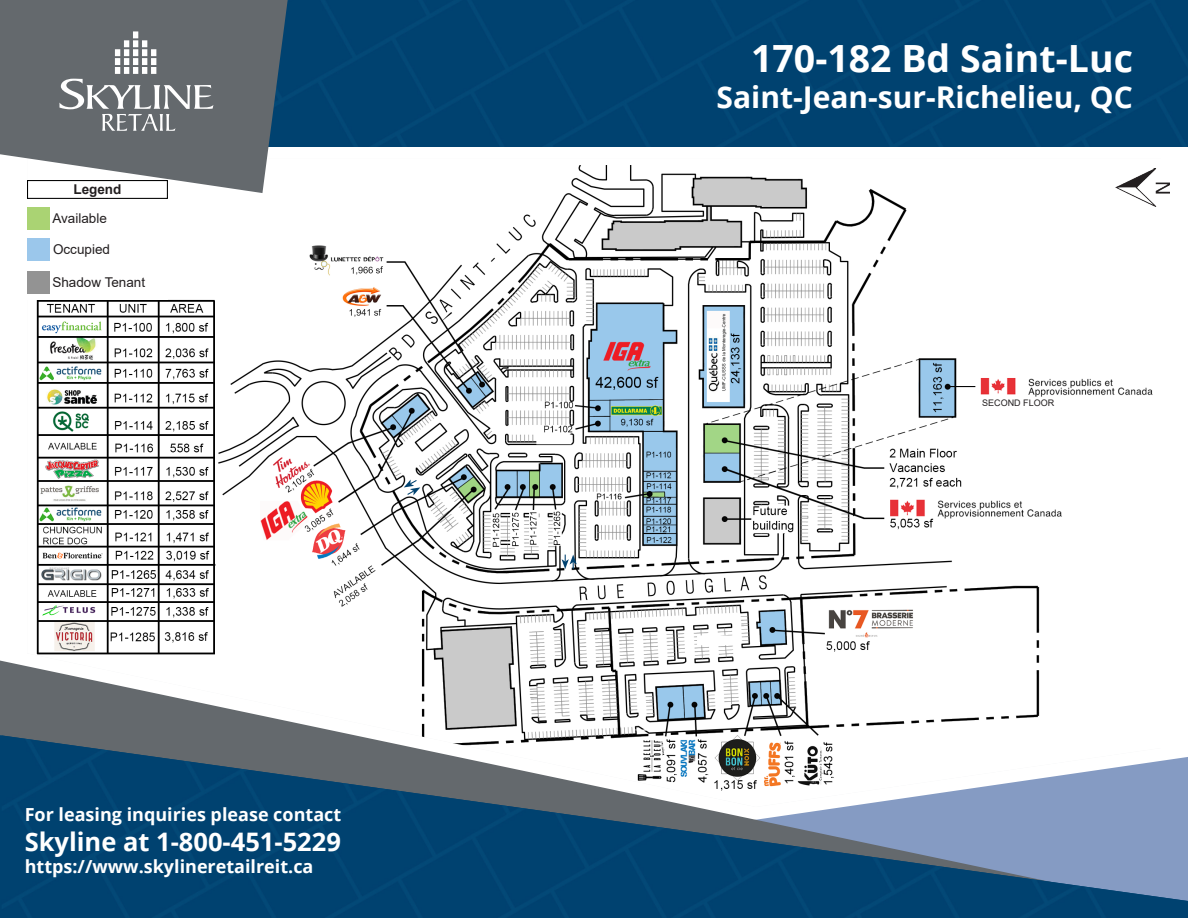
<style>
.page{position:relative;width:1188px;height:918px;background:#fff}
.page>*{position:absolute;margin:0;border:0;box-sizing:border-box;transform-origin:0 0}
.t1{font:700 37.5px "Open Sans";color:#fff}
.t2{font:700 30px "Open Sans";color:#fff}
.t3{font:700 25.5px "Open Sans";color:#fff}
.t4{font:700 18px "Open Sans";color:#fff}
.t5{font:13.5px "Arial";color:#231f20}
.t6{font:700 13.5px "Arial";color:#231f20}
.t7{font:9px "Arial";color:#231f20}
</style>
<div class="page">
<img style="left:36px;top:165px;width:1121px;height:493px">
<div style="left:27px;top:199px;width:141px;height:100px;background:#fff"></div>
<div style="left:28px;top:181px;width:139px;height:17px;background:#fff"></div>
<div style="left:27px;top:180px;width:141px;height:19px;border:1px solid #000"></div>
<div style="left:28px;top:238px;width:22px;height:23px;background:#9bc7eb"></div>
<div style="left:27px;top:207px;width:23px;height:22px;background:#aad373"></div>
<div style="left:27px;top:271px;width:23px;height:22px;background:#939393"></div>
<svg style="left:562px;top:555px;width:15px;height:14px"></svg>
<img style="left:1115px;top:169px;width:54px;height:37px">
<svg style="left:404px;top:479px;width:16px;height:17px"></svg>
<div style="left:289px;top:0;width:899px;height:147px;background:#004270"></div>
<svg style="left:0;top:658px;width:1040px;height:75px"></svg>
<img style="left:2px;top:735px;width:1186px;height:183px">
<svg style="left:0;top:0;width:289px;height:193px;background:#767d82"></svg>
<svg style="left:60px;top:31px;width:153px;height:100px;background:#797e81"></svg>
<p class="t6" style="left:73px;top:180px;width:50px">Legend</p>
<p class="t5" style="left:52px;top:209px;width:56px">Available</p>
<p class="t5" style="left:53px;top:240px;width:59px">Occupied</p>
<p class="t5" style="left:52px;top:273px;width:94px">Shadow Tenant</p>
<p class="t4" style="left:25px;top:802px;width:318px">For leasing inquiries please contact</p>
<h3 class="t3" style="left:25px;top:824px;width:318px">Skyline at 1-800-451-5229</h3>
<p class="t4" style="left:25px;top:854px;width:290px">https://www.skylineretailreit.ca</p>
<p class="t1" style="left:751px;top:32px;width:383px">170-182 Bd Saint-Luc</p>
<p class="t2" style="left:717px;top:76px;width:418px">Saint-Jean-sur-Richelieu, QC</p>
<p class="t7" style="left:982px;top:397px;width:74px">SECOND FLOOR</p>
</div>
